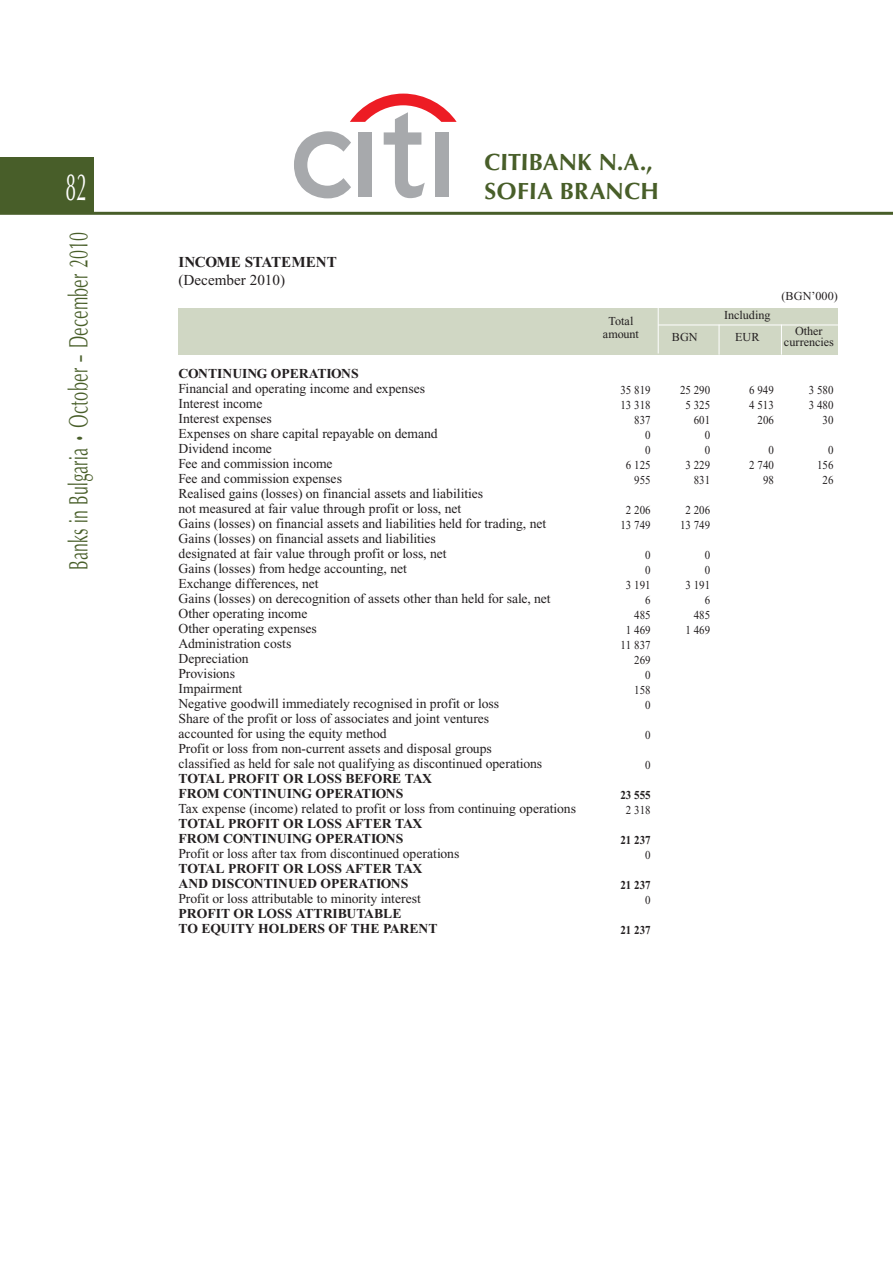
<style>
.page{position:relative;width:893px;height:1263px;background:#fff}
.page>*{position:absolute;margin:0;border:0;box-sizing:border-box;transform-origin:0 0}
.t1{font:39px "SP Optimal";color:#fff;scale:.5 1}
.t2{font:27px "SP Optimal";letter-spacing:.015em;color:#485e29;scale:.6 1}
.t3{font:700 24px/28.8px "SP Optimal";letter-spacing:.005em;color:#485e29}
.t4{font:700 15px "SP Time";color:#231f20}
.t5{font:15px "SP Time";color:#231f20}
.t6{font:13.5px/15px "SP Time";color:#231f20}
.t7{font:700 13.5px/15px "SP Time";color:#231f20}
.t8{font:12px/15px "SP Time";color:#231f20;text-align:right;scale:.9 1}
.t9{font:12px "SP Time";color:#231f20}
.t10{font:700 12px "SP Time";color:#231f20;scale:.9 1}
</style>
<div class="page">
<div style="left:0;top:157px;width:94px;height:56px;background:#485e29"></div>
<hr style="left:0;top:212px;width:892px;height:3px;background:#485e29">
<div style="left:178px;top:308px;width:660px;height:47px;background:#d0d7c4"></div>
<hr style="left:657px;top:304px;width:1px;height:49px;background:#fff">
<hr style="left:658px;top:325px;width:182px;height:1px;background:#fff">
<hr style="left:718px;top:325px;width:1px;height:30px;background:#fff">
<hr style="left:781px;top:325px;width:1px;height:30px;background:#fff">
<svg style="left:294px;top:94px;width:162px;height:104px"></svg>
<div style="left:435px;top:132px;width:13px;height:65px;background:#a7a9ac"></div>
<h1 class="t1" style="left:65px;top:167px;width:45px">82</h1>
<h2 class="t2" style="left:65px;top:570px;width:564px;rotate:-90deg">Banks in Bulgaria • October – December 2010</h2>
<p class="t4" style="left:178px;top:256px;width:160px">INCOME STATEMENT</p>
<p class="t5" style="left:178px;top:274px;width:108px">(December 2010)</p>
<h3 class="t3" style="left:484px;top:149px;width:176px">CITIBANK N.A.,<br>SOFIA BRANCH</h3>
<p class="t9" style="left:608px;top:316px;width:26px">Total</p>
<p class="t9" style="left:724px;top:310px;width:48px">Including</p>
<p class="t9" style="left:603px;top:330px;width:37px">amount</p>
<p class="t9" style="left:671px;top:333px;width:27px">BGN</p>
<p class="t9" style="left:735px;top:333px;width:26px">EUR</p>
<p class="t9" style="left:781px;top:291px;width:58px">(BGN’000)</p>
<p class="t9" style="left:795px;top:327px;width:29px">Other</p>
<p class="t9" style="left:784px;top:337px;width:51px">currencies</p>
<p class="t7" style="left:178px;top:367px;width:182px">CONTINUING OPERATIONS</p>
<p class="t6" style="left:178px;top:382px;width:373px">Financial and operating income and expenses<br>Interest income<br>Interest expenses<br>Expenses on share capital repayable on demand<br>Dividend income<br>Fee and commission income<br>Fee and commission expenses<br>Realised gains (losses) on financial assets and liabilities<br>not measured at fair value through profit or loss, net<br>Gains (losses) on financial assets and liabilities held for trading, net Gains (losses) on financial assets and liabilities<br>designated at fair value through profit or loss, net<br>Gains (losses) from hedge accounting, net<br>Exchange differences, net<br>Gains (losses) on derecognition of assets other than held for sale, net Other operating income<br>Other operating expenses<br>Administration costs<br>Depreciation<br>Provisions<br>Impairment<br>Negative goodwill immediately recognised in profit or loss<br>Share of the profit or loss of associates and joint ventures<br>accounted for using the equity method<br>Profit or loss from non-current assets and disposal groups<br>classified as held for sale not qualifying as discontinued operations</p>
<p class="t7" style="left:178px;top:772px;width:255px">TOTAL PROFIT OR LOSS BEFORE TAX<br>FROM CONTINUING OPERATIONS</p>
<p class="t6" style="left:178px;top:802px;width:399px">Tax expense (income) related to profit or loss from continuing operations</p>
<p class="t7" style="left:178px;top:817px;width:245px">TOTAL PROFIT OR LOSS AFTER TAX<br>FROM CONTINUING OPERATIONS</p>
<p class="t6" style="left:178px;top:847px;width:282px">Profit or loss after tax from discontinued operations</p>
<p class="t7" style="left:178px;top:862px;width:245px">TOTAL PROFIT OR LOSS AFTER TAX<br>AND DISCONTINUED OPERATIONS</p>
<p class="t6" style="left:178px;top:892px;width:244px">Profit or loss attributable to minority interest</p>
<p class="t7" style="left:178px;top:907px;width:260px">PROFIT OR LOSS ATTRIBUTABLE<br>TO EQUITY HOLDERS OF THE PARENT</p>
<p class="t8" style="left:620px;top:383px;width:35px">35 819</p>
<p class="t8" style="left:680px;top:383px;width:35px">25 290</p>
<p class="t8" style="left:749px;top:383px;width:29px">6 949</p>
<p class="t8" style="left:808px;top:383px;width:29px">3 580</p>
<p class="t8" style="left:620px;top:398px;width:35px">13 318</p>
<p class="t8" style="left:685px;top:398px;width:29px">5 325</p>
<p class="t8" style="left:749px;top:398px;width:29px">4 513</p>
<p class="t8" style="left:808px;top:398px;width:29px">3 480</p>
<p class="t8" style="left:634px;top:413px;width:20px">837</p>
<p class="t8" style="left:693px;top:413px;width:20px">601</p>
<p class="t8" style="left:757px;top:413px;width:20px">206</p>
<p class="t8" style="left:822px;top:413px;width:14px">30</p>
<p class="t8" style="left:645px;top:428px;width:8px">0</p>
<p class="t8" style="left:704px;top:428px;width:8px">0</p>
<p class="t8" style="left:645px;top:443px;width:8px">0</p>
<p class="t8" style="left:704px;top:443px;width:8px">0</p>
<p class="t8" style="left:768px;top:443px;width:8px">0</p>
<p class="t8" style="left:828px;top:443px;width:8px">0</p>
<p class="t8" style="left:626px;top:458px;width:29px">6 125</p>
<p class="t8" style="left:685px;top:458px;width:29px">3 229</p>
<p class="t8" style="left:749px;top:458px;width:29px">2 740</p>
<p class="t8" style="left:817px;top:458px;width:20px">156</p>
<p class="t8" style="left:634px;top:473px;width:20px">955</p>
<p class="t8" style="left:693px;top:473px;width:20px">831</p>
<p class="t8" style="left:763px;top:473px;width:14px">98</p>
<p class="t8" style="left:822px;top:473px;width:14px">26</p>
<p class="t8" style="left:626px;top:503px;width:29px">2 206</p>
<p class="t8" style="left:685px;top:503px;width:29px">2 206</p>
<p class="t8" style="left:620px;top:518px;width:35px">13 749</p>
<p class="t8" style="left:680px;top:518px;width:35px">13 749</p>
<p class="t8" style="left:645px;top:548px;width:8px">0</p>
<p class="t8" style="left:704px;top:548px;width:8px">0</p>
<p class="t8" style="left:645px;top:563px;width:8px">0</p>
<p class="t8" style="left:704px;top:563px;width:8px">0</p>
<p class="t8" style="left:626px;top:578px;width:29px">3 191</p>
<p class="t8" style="left:685px;top:578px;width:29px">3 191</p>
<p class="t8" style="left:645px;top:593px;width:8px">6</p>
<p class="t8" style="left:704px;top:593px;width:8px">6</p>
<p class="t8" style="left:634px;top:608px;width:20px">485</p>
<p class="t8" style="left:693px;top:608px;width:20px">485</p>
<p class="t8" style="left:626px;top:623px;width:29px">1 469</p>
<p class="t8" style="left:685px;top:623px;width:29px">1 469</p>
<p class="t8" style="left:620px;top:638px;width:35px">11 837<br>269<br>0<br>158<br>0</p>
<p class="t8" style="left:645px;top:728px;width:8px">0</p>
<p class="t8" style="left:645px;top:758px;width:8px">0</p>
<p class="t10" style="left:620px;top:790px;width:35px">23 555</p>
<p class="t8" style="left:626px;top:803px;width:29px">2 318</p>
<p class="t10" style="left:620px;top:835px;width:35px">21 237</p>
<p class="t8" style="left:645px;top:848px;width:8px">0</p>
<p class="t10" style="left:620px;top:880px;width:35px">21 237</p>
<p class="t8" style="left:645px;top:893px;width:8px">0</p>
<p class="t10" style="left:620px;top:925px;width:35px">21 237</p>
</div>
